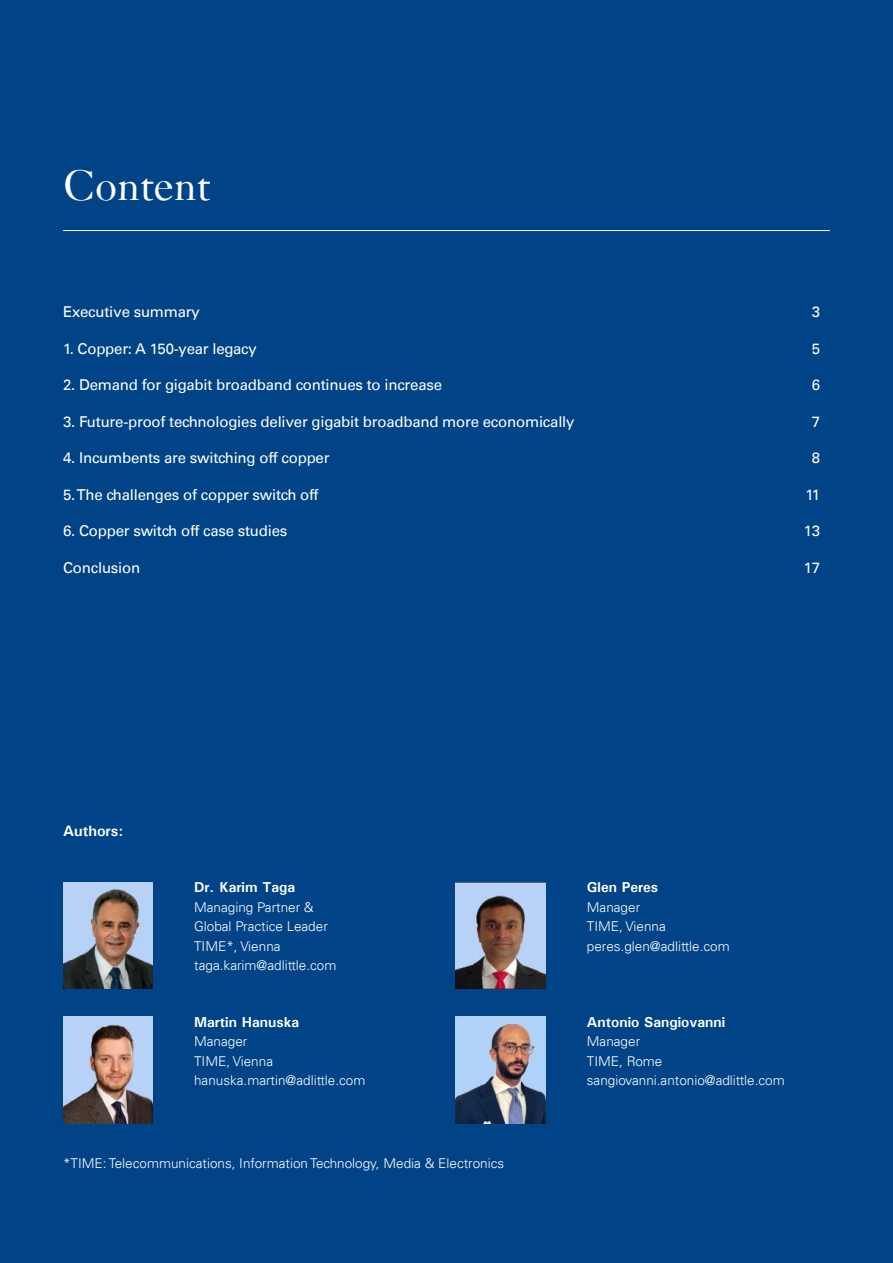
<style>
.page{position:relative;width:893px;height:1263px;background:#004487}
.page>*{position:absolute;margin:0;border:0;box-sizing:border-box;transform-origin:0 0}
.t1{font:45px "Janson";color:#fff}
.t2{font:15px "Univers LT";letter-spacing:-.015em;color:#fff}
.t3{font:700 15px "Univers";color:#fff}
.t4{font:700 14.4px "Univers";color:#fff}
.t5{font:300 13.5px/19.5px "Univers LT";color:#fff}
</style>
<div class="page">
<hr style="left:63px;top:230px;width:767px;height:1px;background:#fff">
<img style="left:63px;top:882px;width:89px;height:106px">
<img style="left:63px;top:1017px;width:89px;height:106px">
<img style="left:456px;top:1017px;width:89px;height:106px">
<img style="left:456px;top:882px;width:89px;height:106px">
<h1 class="t1" style="left:63px;top:159px;width:149px">Content</h1>
<p class="t2" style="left:63px;top:303px;width:138px">Executive summary</p>
<p class="t2" style="left:812px;top:303px;width:10px">3</p>
<p class="t2" style="left:63px;top:339px;width:195px">1. Copper: A 150-year legacy</p>
<p class="t2" style="left:812px;top:339px;width:10px">5</p>
<p class="t2" style="left:63px;top:376px;width:380px">2. Demand for gigabit broadband continues to increase</p>
<p class="t2" style="left:812px;top:376px;width:10px">6</p>
<p class="t2" style="left:63px;top:412px;width:513px">3. Future-proof technologies deliver gigabit broadband more economically</p>
<p class="t2" style="left:812px;top:412px;width:10px">7</p>
<p class="t2" style="left:63px;top:449px;width:268px">4. Incumbents are switching off copper</p>
<p class="t2" style="left:812px;top:449px;width:10px">8</p>
<p class="t2" style="left:63px;top:485px;width:257px">5. The challenges of copper switch off</p>
<p class="t2" style="left:806px;top:485px;width:16px">11</p>
<p class="t2" style="left:63px;top:522px;width:226px">6. Copper switch off case studies</p>
<p class="t2" style="left:804px;top:522px;width:18px">13</p>
<p class="t2" style="left:63px;top:558px;width:79px">Conclusion</p>
<p class="t2" style="left:804px;top:558px;width:18px">17</p>
<p class="t3" style="left:63px;top:821px;width:62px">Authors:</p>
<p class="t4" style="left:194px;top:878px;width:103px">Dr. Karim Taga</p>
<p class="t5" style="left:194px;top:897px;width:144px">Managing Partner &amp;<br>Global Practice Leader<br>TIME*, Vienna taga.karim@adlittle.com</p>
<p class="t4" style="left:194px;top:1013px;width:107px">Martin Hanuska</p>
<p class="t5" style="left:194px;top:1032px;width:173px">Manager<br>TIME, Vienna hanuska.martin@adlittle.com</p>
<p class="t5" style="left:63px;top:1153px;width:443px">*TIME: Telecommunications, Information Technology, Media &amp; Electronics</p>
<p class="t4" style="left:587px;top:878px;width:73px">Glen Peres</p>
<p class="t5" style="left:587px;top:897px;width:144px">Manager<br>TIME, Vienna peres.glen@adlittle.com</p>
<p class="t4" style="left:587px;top:1013px;width:140px">Antonio Sangiovanni</p>
<p class="t5" style="left:587px;top:1032px;width:199px">Manager<br>TIME, Rome sangiovanni.antonio@adlittle.com</p>
</div>
